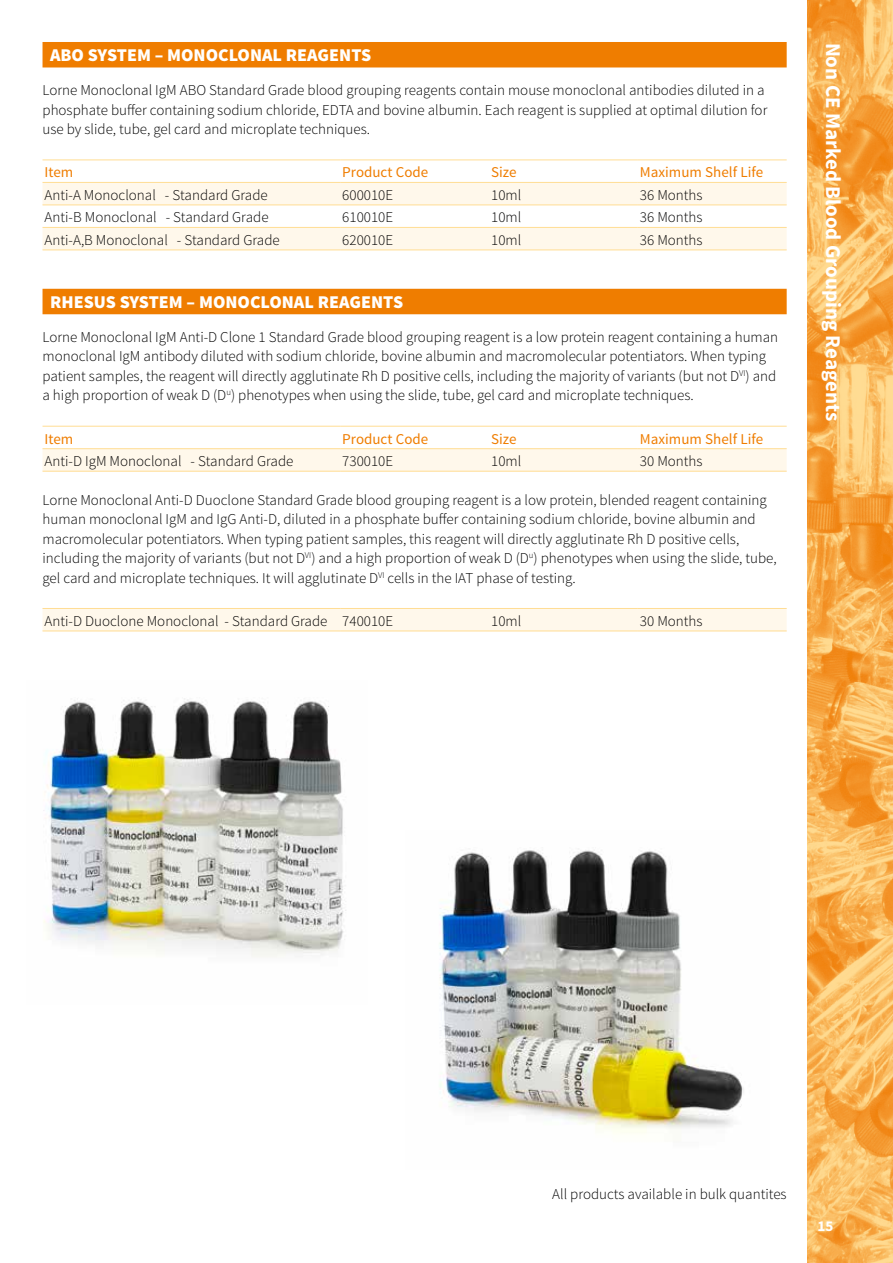
<style>
.page{position:relative;width:893px;height:1263px;background:#fff}
.page>*{position:absolute;margin:0;border:0;box-sizing:border-box;transform-origin:0 0}
.t1{font:700 21px "Source Sans Pro";color:#fff}
.t2{font:900 18px "Source Sans Pro";color:#fff}
.t3{font:300 15px/19.5px "Source Sans Pro";color:#000}
.t4{font:15px "Source Sans Pro";color:#ef7d00}
.t5{font:700 15px "Source Sans Pro";color:#fff}
</style>
<div class="page">
<img style="left:808px;top:0;width:85px;height:1263px">
<div style="left:43px;top:42px;width:744px;height:25px;background:#ef7d00"></div>
<div style="left:43px;top:289px;width:744px;height:25px;background:#ef7d00"></div>
<svg style="left:43px;top:183px;width:744px;height:67px;fill:#fff8eb"></svg>
<hr style="left:43px;top:160px;width:297px;height:1px;background:#ffdd93">
<hr style="left:340px;top:160px;width:149px;height:1px;background:#ffdd93">
<hr style="left:489px;top:160px;width:149px;height:1px;background:#ffdd93">
<hr style="left:638px;top:160px;width:149px;height:1px;background:#ffdd93">
<hr style="left:43px;top:182px;width:297px;height:1px;background:#ffdd93">
<hr style="left:340px;top:182px;width:149px;height:1px;background:#ffdd93">
<hr style="left:489px;top:182px;width:149px;height:1px;background:#ffdd93">
<hr style="left:638px;top:182px;width:149px;height:1px;background:#ffdd93">
<hr style="left:43px;top:205px;width:297px;height:1px;background:#ffdd93">
<hr style="left:340px;top:205px;width:149px;height:1px;background:#ffdd93">
<hr style="left:489px;top:205px;width:149px;height:1px;background:#ffdd93">
<hr style="left:638px;top:205px;width:149px;height:1px;background:#ffdd93">
<hr style="left:43px;top:227px;width:297px;height:1px;background:#ffdd93">
<hr style="left:340px;top:227px;width:149px;height:1px;background:#ffdd93">
<hr style="left:489px;top:227px;width:149px;height:1px;background:#ffdd93">
<hr style="left:638px;top:227px;width:149px;height:1px;background:#ffdd93">
<hr style="left:43px;top:250px;width:297px;height:1px;background:#ffdd93">
<hr style="left:340px;top:250px;width:149px;height:1px;background:#ffdd93">
<hr style="left:489px;top:250px;width:149px;height:1px;background:#ffdd93">
<hr style="left:638px;top:250px;width:149px;height:1px;background:#ffdd93">
<svg style="left:43px;top:449px;width:744px;height:22px;background:#fff7e8"></svg>
<hr style="left:43px;top:426px;width:297px;height:1px;background:#ffdd93">
<hr style="left:340px;top:426px;width:149px;height:1px;background:#ffdd93">
<hr style="left:489px;top:426px;width:149px;height:1px;background:#ffdd93">
<hr style="left:638px;top:426px;width:149px;height:1px;background:#ffdd93">
<hr style="left:43px;top:448px;width:297px;height:1px;background:#ffdd93">
<hr style="left:340px;top:448px;width:149px;height:1px;background:#ffdd93">
<hr style="left:489px;top:448px;width:149px;height:1px;background:#ffdd93">
<hr style="left:638px;top:448px;width:149px;height:1px;background:#ffdd93">
<hr style="left:43px;top:471px;width:297px;height:1px;background:#ffdd93">
<hr style="left:340px;top:471px;width:149px;height:1px;background:#ffdd93">
<hr style="left:489px;top:471px;width:149px;height:1px;background:#ffdd93">
<hr style="left:638px;top:471px;width:149px;height:1px;background:#ffdd93">
<div style="left:43px;top:609px;width:744px;height:22px;background:#fff8eb"></div>
<hr style="left:43px;top:608px;width:297px;height:1px;background:#ffdd93">
<hr style="left:340px;top:608px;width:149px;height:1px;background:#ffdd93">
<hr style="left:489px;top:608px;width:149px;height:1px;background:#ffdd93">
<hr style="left:638px;top:608px;width:149px;height:1px;background:#ffdd93">
<hr style="left:43px;top:631px;width:297px;height:1px;background:#ffdd93">
<hr style="left:340px;top:631px;width:149px;height:1px;background:#ffdd93">
<hr style="left:489px;top:631px;width:149px;height:1px;background:#ffdd93">
<hr style="left:638px;top:631px;width:149px;height:1px;background:#ffdd93">
<img style="left:43px;top:698px;width:303px;height:259px">
<img style="left:439px;top:850px;width:305px;height:284px">
<p class="t2" style="left:50px;top:44px;width:323px">ABO SYSTEM – MONOCLONAL REAGENTS</p>
<p class="t3" style="left:43px;top:80px;width:726px">Lorne Monoclonal IgM ABO Standard Grade blood grouping reagents contain mouse monoclonal antibodies diluted in a phosphate buffer containing sodium chloride, EDTA and bovine albumin. Each reagent is supplied at optimal dilution for use by slide, tube, gel card and microplate techniques.</p>
<p class="t4" style="left:45px;top:163px;width:30px">Item</p>
<p class="t4" style="left:342px;top:163px;width:88px">Product Code</p>
<p class="t4" style="left:491px;top:163px;width:27px">Size</p>
<p class="t4" style="left:640px;top:163px;width:125px">Maximum Shelf Life</p>
<p class="t3" style="left:45px;top:185px;width:225px">Anti-A Monoclonal - Standard Grade</p>
<p class="t3" style="left:342px;top:185px;width:52px">600010E</p>
<p class="t3" style="left:491px;top:185px;width:32px">10ml</p>
<p class="t3" style="left:640px;top:185px;width:64px">36 Months</p>
<p class="t3" style="left:45px;top:208px;width:225px">Anti-B Monoclonal - Standard Grade</p>
<p class="t3" style="left:342px;top:208px;width:52px">610010E</p>
<p class="t3" style="left:491px;top:208px;width:32px">10ml</p>
<p class="t3" style="left:640px;top:208px;width:64px">36 Months</p>
<p class="t3" style="left:45px;top:230px;width:237px">Anti-A,B Monoclonal - Standard Grade</p>
<p class="t3" style="left:342px;top:230px;width:52px">620010E</p>
<p class="t3" style="left:491px;top:230px;width:32px">10ml</p>
<p class="t3" style="left:640px;top:230px;width:64px">36 Months</p>
<p class="t2" style="left:50px;top:290px;width:355px">RHESUS SYSTEM – MONOCLONAL REAGENTS</p>
<p class="t3" style="left:43px;top:327px;width:737px">Lorne Monoclonal IgM Anti-D Clone 1 Standard Grade blood grouping reagent is a low protein reagent containing a human monoclonal IgM antibody diluted with sodium chloride, bovine albumin and macromolecular potentiators. When typing patient samples, the reagent will directly agglutinate Rh D positive cells, including the majority of variants (but not D<sup>VI</sup>) and a high proportion of weak D (D<sup>u</sup>) phenotypes when using the slide, tube, gel card and microplate techniques.</p>
<p class="t4" style="left:45px;top:429px;width:30px">Item</p>
<p class="t4" style="left:342px;top:429px;width:88px">Product Code</p>
<p class="t4" style="left:491px;top:429px;width:27px">Size</p>
<p class="t4" style="left:640px;top:429px;width:125px">Maximum Shelf Life</p>
<p class="t3" style="left:45px;top:452px;width:250px">Anti-D IgM Monoclonal - Standard Grade</p>
<p class="t3" style="left:342px;top:452px;width:52px">730010E</p>
<p class="t3" style="left:491px;top:452px;width:32px">10ml</p>
<p class="t3" style="left:640px;top:452px;width:64px">30 Months</p>
<p class="t3" style="left:43px;top:490px;width:736px">Lorne Monoclonal Anti-D Duoclone Standard Grade blood grouping reagent is a low protein, blended reagent containing human monoclonal IgM and IgG Anti-D, diluted in a phosphate buffer containing sodium chloride, bovine albumin and macromolecular potentiators. When typing patient samples, this reagent will directly agglutinate Rh D positive cells, including the majority of variants (but not D<sup>VI</sup>) and a high proportion of weak D (D<sup>u</sup>) phenotypes when using the slide, tube, gel card and microplate techniques. It will agglutinate D<sup>VI</sup> cells in the IAT phase of testing.</p>
<p class="t3" style="left:45px;top:611px;width:350px">Anti-D Duoclone Monoclonal - Standard Grade 740010E</p>
<p class="t3" style="left:491px;top:611px;width:32px">10ml</p>
<p class="t3" style="left:640px;top:611px;width:64px">30 Months</p>
<h1 class="t1" style="left:847px;top:43px;width:380px;rotate:90deg">Non CE Marked Blood Grouping Reagents</h1>
<p class="t3" style="left:552px;top:1184px;width:236px">All products available in bulk quantites</p>
<p class="t5" style="left:818px;top:1216px;width:17px">15</p>
</div>
